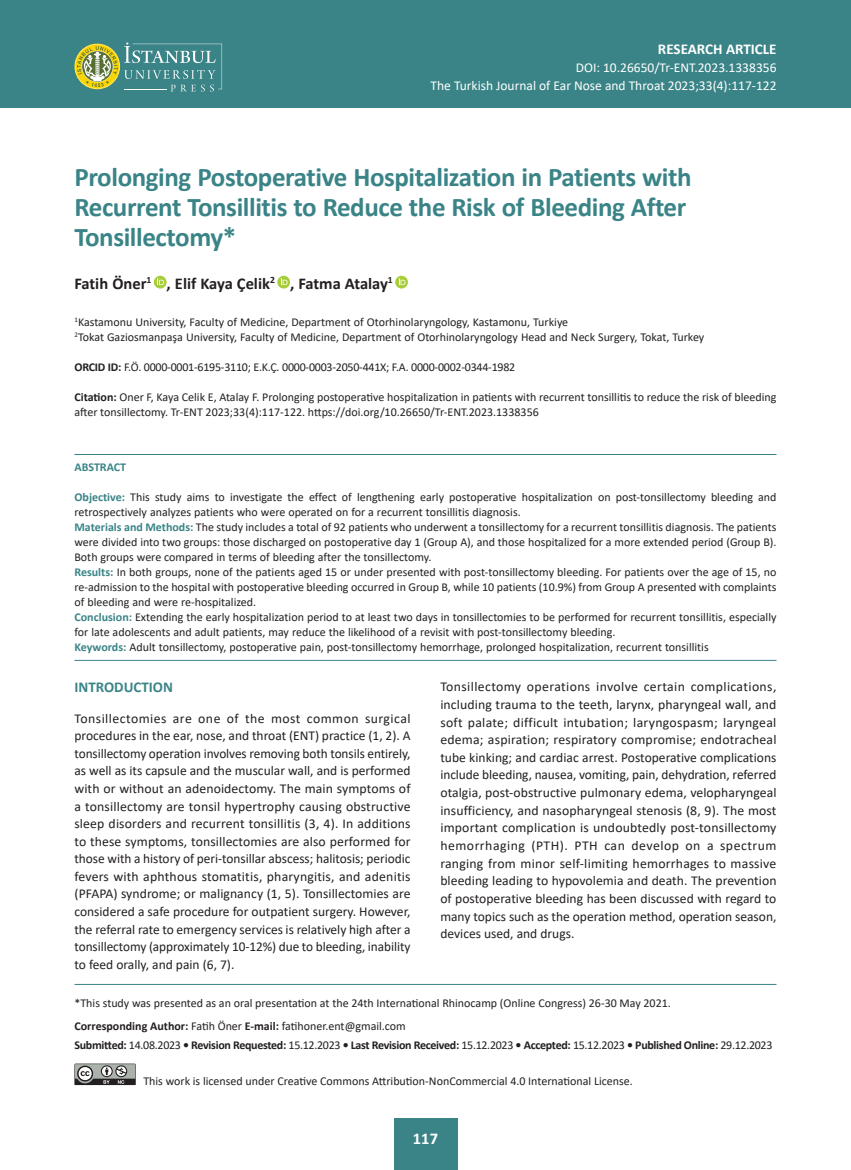
<style>
.page{position:relative;width:851px;height:1170px;background:#fff}
.page>*{position:absolute;margin:0;border:0;box-sizing:border-box;transform-origin:0 0}
.Baslik_1{font:700 27px/30px "Calibri";letter-spacing:-.015em;color:#3a8487}
.Yazarlar{font:700 16.5px "Calibri";color:#231f20}
.t1{font:700 16.5px "Calibri";color:#fff}
.t2{font:700 15px "Calibri";color:#fff}
.Ana_baslık{font:700 15px "Calibri";color:#3a8487}
.Ana_metin{font:13.5px/17.5px "Calibri";color:#231f20;text-align:justify}
.t3{font:13.5px "Calibri";color:#fff}
.Abstract{font:12px/15px "Calibri";color:#231f20}
.t4{font:700 12px "Calibri";letter-spacing:-.025em;color:#231f20}
.Keyword{font:12px "Calibri";color:#231f20}
.Abstract-2{font:12px "Calibri";letter-spacing:-.02em;color:#231f20}
.Abstract-3{font:700 12px "Calibri";color:#3a8487}
.s1{font-weight:700}
.s2{font-weight:700;color:#3a8487}
.s3{font-weight:400}
</style>
<div class="page">
<div style="left:393px;top:1118px;width:64px;height:51px;background:#3a8487"></div>
<div style="left:0;top:0;width:850px;height:107px;background:#3a8487"></div>
<div style="left:154px;top:276px;width:12px;height:12px;background:#a6ce39;border-radius:50%"></div>
<svg style="left:157px;top:278px;width:7px;height:7px"></svg>
<svg style="left:277px;top:276px;width:13px;height:12px"></svg>
<svg style="left:280px;top:278px;width:7px;height:7px"></svg>
<svg style="left:395px;top:276px;width:13px;height:12px"></svg>
<svg style="left:398px;top:278px;width:7px;height:7px"></svg>
<hr style="left:74px;top:983px;width:702px;height:1px;background:#3a8487">
<hr style="left:74px;top:454px;width:702px;height:1px;background:#3a8487">
<hr style="left:74px;top:660px;width:702px;height:1px;background:#3a8487">
<svg style="left:74px;top:1063px;width:62px;height:21px"></svg>
<svg style="left:74px;top:43px;width:148px;height:49px"></svg>
<p class="t2" style="left:658px;top:38px;width:120px">RESEARCH ARTICLE</p>
<p class="t3" style="left:575px;top:58px;width:202px">DOI: 10.26650/Tr-ENT.2023.1338356</p>
<p class="t3" style="left:430px;top:76px;width:347px">The Turkish Journal of Ear Nose and Throat 2023;33(4):117-122</p>
<p class="Baslik_1" style="left:74px;top:162px;width:618px">Prolonging Postoperative Hospitalization in Patients with<br>Recurrent Tonsillitis to Reduce the Risk of Bleeding After<br>Tonsillectomy*</p>
<p class="Yazarlar" style="left:74px;top:271px;width:320px">Fatih Öner<sup>1</sup> , Elif Kaya Çelik<sup>2</sup> , Fatma Atalay<sup>1</sup></p>
<p class="Abstract" style="left:74px;top:314px;width:495px"><sup>1</sup>Kastamonu University, Faculty of Medicine, Department of Otorhinolaryngology, Kastamonu, Turkiye</p>
<p class="Abstract" style="left:74px;top:329px;width:631px"><sup>2</sup>Tokat Gaziosmanpaşa University, Faculty of Medicine, Department of Otorhinolaryngology Head and Neck Surgery, Tokat, Turkey</p>
<p class="Abstract-2" style="left:74px;top:359px;width:442px"><span class="s1">ORCID ID:</span> F.Ö. 0000-0001-6195-3110; E.K.Ç. 0000-0003-2050-441X; F.A. 0000-0002-0344-1982</p>
<p class="Abstract" style="left:74px;top:389px;width:703px"><span class="s1">Citation:</span> Oner F, Kaya Celik E, Atalay F. Prolonging postoperative hospitalization in patients with recurrent tonsillitis to reduce the risk of bleeding after tonsillectomy. Tr-ENT 2023;33(4):117-122. https://doi.org/10.26650/Tr-ENT.2023.1338356</p>
<p class="Abstract-3" style="left:74px;top:458px;width:53px">ABSTRACT</p>
<p class="Abstract" style="left:74px;top:489px;width:703px"><span class="s2">Objective:</span> This study aims to investigate the effect of lengthening early postoperative hospitalization on post-tonsillectomy bleeding and retrospectively analyzes patients who were operated on for a recurrent tonsillitis diagnosis.</p>
<p class="Abstract" style="left:74px;top:519px;width:703px;text-align:justify"><span class="s2">Materials and Methods:</span> The study includes a total of 92 patients who underwent a tonsillectomy for a recurrent tonsillitis diagnosis. The patients were divided into two groups: those discharged on postoperative day 1 (Group A), and those hospitalized for a more extended period (Group B).<br>Both groups were compared in terms of bleeding after the tonsillectomy.</p>
<p class="Abstract" style="left:74px;top:564px;width:703px;text-align:justify"><span class="s2">Results:</span> In both groups, none of the patients aged 15 or under presented with post-tonsillectomy bleeding. For patients over the age of 15, no re-admission to the hospital with postoperative bleeding occurred in Group B, while 10 patients (10.9%) from Group A presented with complaints of bleeding and were re-hospitalized.</p>
<p class="Abstract" style="left:74px;top:609px;width:703px"><span class="s2">Conclusion:</span> Extending the early hospitalization period to at least two days in tonsillectomies to be performed for recurrent tonsillitis, especially for late adolescents and adult patients, may reduce the likelihood of a revisit with post-tonsillectomy bleeding.</p>
<p class="Keyword" style="left:74px;top:639px;width:635px"><span class="s2">Keywords:</span> Adult tonsillectomy, postoperative pain, post-tonsillectomy hemorrhage, prolonged hospitalization, recurrent tonsillitis</p>
<p class="Ana_baslık" style="left:74px;top:676px;width:100px">INTRODUCTION</p>
<p class="Ana_metin" style="left:74px;top:709px;width:337px">Tonsillectomies are one of the most common surgical procedures in the ear, nose, and throat (ENT) practice (1, 2). A tonsillectomy operation involves removing both tonsils entirely, as well as its capsule and the muscular wall, and is performed with or without an adenoidectomy. The main symptoms of a tonsillectomy are tonsil hypertrophy causing obstructive sleep disorders and recurrent tonsillitis (3, 4). In additions to these symptoms, tonsillectomies are also performed for those with a history of peri-tonsillar abscess; halitosis; periodic fevers with aphthous stomatitis, pharyngitis, and adenitis (PFAPA) syndrome; or malignancy (1, 5). Tonsillectomies are considered a safe procedure for outpatient surgery. However, the referral rate to emergency services is relatively high after a tonsillectomy (approximately 10-12%) due to bleeding, inability to feed orally, and pain (6, 7).</p>
<p class="Ana_metin" style="left:440px;top:677px;width:337px">Tonsillectomy operations involve certain complications, including trauma to the teeth, larynx, pharyngeal wall, and soft palate; difficult intubation; laryngospasm; laryngeal edema; aspiration; respiratory compromise; endotracheal tube kinking; and cardiac arrest. Postoperative complications include bleeding, nausea, vomiting, pain, dehydration, referred otalgia, post-obstructive pulmonary edema, velopharyngeal insufficiency, and nasopharyngeal stenosis (8, 9). The most important complication is undoubtedly post-tonsillectomy hemorrhaging (PTH). PTH can develop on a spectrum ranging from minor self-limiting hemorrhages to massive bleeding leading to hypovolemia and death. The prevention of postoperative bleeding has been discussed with regard to many topics such as the operation method, operation season, devices used, and drugs.</p>
<p class="Abstract" style="left:74px;top:994px;width:598px">*This study was presented as an oral presentation at the 24th International Rhinocamp (Online Congress) 26-30 May 2021.</p>
<p class="Abstract" style="left:74px;top:1018px;width:333px"><span class="s1">Corresponding Author:</span> Fatih Öner <span class="s1">E-mail:</span> fatihoner.ent@gmail.com</p>
<p class="t4" style="left:74px;top:1036px;width:699px">Submitted: <span class="s3">14.08.2023</span> • Revision Requested: <span class="s3">15.12.2023</span> • Last Revision Received: <span class="s3">15.12.2023</span> • Accepted: <span class="s3">15.12.2023</span> • Published Online: <span class="s3">29.12.2023</span></p>
<p class="Abstract" style="left:143px;top:1073px;width:491px">This work is licensed under Creative Commons Attribution-NonCommercial 4.0 International License.</p>
<h2 class="t1" style="left:413px;top:1126px;width:27px">117</h2>
</div>
